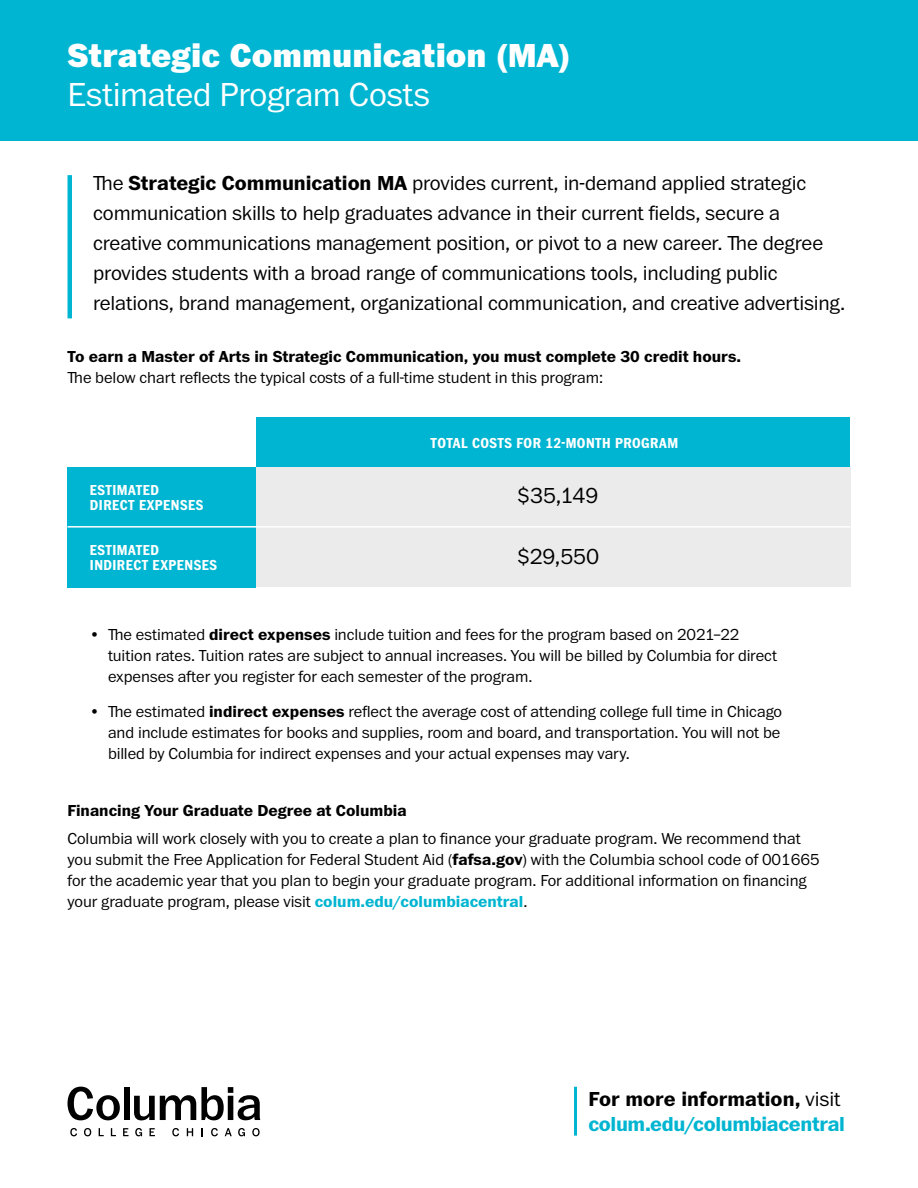
<style>
.page{position:relative;width:918px;height:1188px;background:#fff}
.page>*{position:absolute;margin:0;border:0;box-sizing:border-box;transform-origin:0 0}
.t1{font:900 34.5px "Franklin ITC Pro";letter-spacing:.005em;color:#fff}
.t2{font:300 34.5px "Franklin ITC Pro";letter-spacing:-.005em;color:#fff}
.t3{font:300 22.5px "Franklin ITC Pro";letter-spacing:-.01em;color:#000}
.t4{font:300 21px/30px "Franklin ITC Pro";letter-spacing:-.01em;color:#000}
.t5{font:700 21px/25.2px "Franklin ITC Pro";letter-spacing:-.015em;color:#00b5d1}
.t6{font:300 16.5px/21px "Franklin ITC Pro";color:#000}
.t7{font:700 16.5px "Franklin ITC Pro";color:#000}
.t8{font:700 15px/15px "Franklin Narrow ITC Pro";letter-spacing:.03em;color:#fff}
.s1{font-weight:700}
.s2{font-weight:700;color:#00b5d1}
.s3{color:#000}
.s4{font-weight:300;color:#000}
</style>
<div class="page">
<div style="left:0;top:0;width:918px;height:140px;background:#00b5d1"></div>
<hr style="left:68px;top:175px;width:4px;height:143px;background:#00b5d1">
<svg style="left:70px;top:1128px;width:7px;height:8px"></svg>
<svg style="left:84px;top:1128px;width:7px;height:8px"></svg>
<svg style="left:99px;top:1128px;width:5px;height:8px"></svg>
<svg style="left:111px;top:1128px;width:5px;height:8px"></svg>
<svg style="left:123px;top:1128px;width:6px;height:8px"></svg>
<svg style="left:135px;top:1128px;width:7px;height:8px"></svg>
<svg style="left:150px;top:1128px;width:5px;height:8px"></svg>
<svg style="left:172px;top:1128px;width:7px;height:8px"></svg>
<svg style="left:187px;top:1128px;width:6px;height:8px"></svg>
<svg style="left:211px;top:1128px;width:7px;height:8px"></svg>
<svg style="left:225px;top:1128px;width:7px;height:8px"></svg>
<svg style="left:238px;top:1128px;width:7px;height:8px"></svg>
<svg style="left:252px;top:1128px;width:8px;height:8px"></svg>
<div style="left:124px;top:1087px;width:5px;height:33px;background:#010101"></div>
<svg style="left:134px;top:1087px;width:126px;height:33px"></svg>
<svg style="left:68px;top:1087px;width:52px;height:33px"></svg>
<hr style="left:574px;top:1087px;width:3px;height:49px;background:#00b5d1">
<div style="left:243px;top:527px;width:607px;height:60px;background:#ebebec"></div>
<div style="left:256px;top:418px;width:594px;height:49px;background:#00b5d1"></div>
<div style="left:243px;top:467px;width:607px;height:60px;background:#ebebec"></div>
<div style="left:68px;top:467px;width:188px;height:120px;background:#00b5d1"></div>
<hr style="left:68px;top:526px;width:782px;height:2px;background:#fff">
<h1 class="t1" style="left:68px;top:35px;width:504px">Strategic Communication (MA)</h1>
<h1 class="t2" style="left:68px;top:76px;width:364px">Estimated Program Costs</h1>
<p class="t4" style="left:93px;top:169px;width:754px">The <span class="s1">Strategic Communication MA</span> provides current, in-demand applied strategic communication skills to help graduates advance in their current fields, secure a creative communications management position, or pivot to a new career. The degree provides students with a broad range of communications tools, including public relations, brand management, organizational communication, and creative advertising.</p>
<p class="t7" style="left:68px;top:347px;width:675px">To earn a Master of Arts in Strategic Communication, you must complete 30 credit hours.</p>
<p class="t6" style="left:68px;top:367px;width:537px">The below chart reflects the typical costs of a full-time student in this program:</p>
<p class="t8" style="left:90px;top:483px;width:115px">ESTIMATED<br>DIRECT EXPENSES</p>
<p class="t8" style="left:90px;top:543px;width:128px">ESTIMATED<br>INDIRECT EXPENSES</p>
<p class="t8" style="left:431px;top:436px;width:249px">TOTAL COSTS FOR 12-MONTH PROGRAM</p>
<h2 class="t3" style="left:517px;top:484px;width:83px">$35,149</h2>
<h2 class="t3" style="left:517px;top:544px;width:84px">$29,550</h2>
<p class="t6" style="left:108px;top:625px;width:671px;text-indent:-18px">• The estimated <span class="s1">direct expenses</span> include tuition and fees for the program based on 2021–22 tuition rates. Tuition rates are subject to annual increases. You will be billed by Columbia for direct expenses after you register for each semester of the program.</p>
<p class="t6" style="left:108px;top:701px;width:676px;text-align:justify;text-indent:-18px">• The estimated <span class="s1">indirect expenses</span> reflect the average cost of attending college full time in Chicago and include estimates for books and supplies, room and board, and transportation. You will not be billed by Columbia for indirect expenses and your actual expenses may vary.</p>
<p class="t7" style="left:68px;top:801px;width:341px">Financing Your Graduate Degree at Columbia</p>
<p class="t6" style="left:68px;top:829px;width:754px">Columbia will work closely with you to create a plan to finance your graduate program. We recommend that you submit the Free Application for Federal Student Aid (<span class="s1">fafsa.gov</span>) with the Columbia school code of 001665 for the academic year that you plan to begin your graduate program. For additional information on financing your graduate program, please visit <span class="s2">colum.edu/columbiacentral</span>.</p>
<p class="t5" style="left:588px;top:1087px;width:258px"><span class="s3">For more information,</span> <span class="s4">visit </span>colum.edu/columbiacentral</p>
</div>
